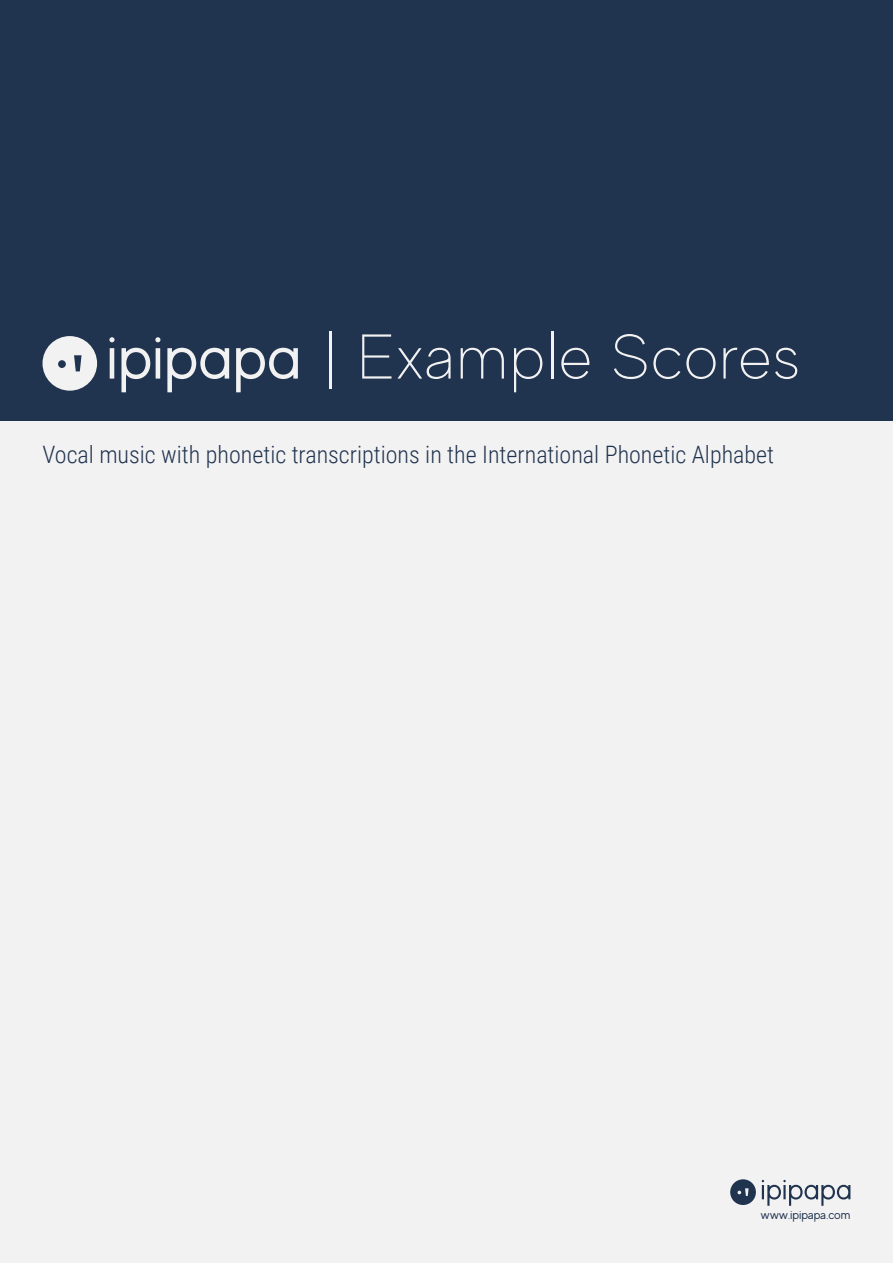
<style>
.page{position:relative;width:893px;height:1263px;background:#f2f2f3}
.page>*{position:absolute;margin:0;border:0;box-sizing:border-box;transform-origin:0 0}
.t1{font:100 63px "MADE Evolve Sans";color:#f2f2f2}
.t2{font:300 24px "Roboto Condensed";color:#21344f}
.t3{font:12.3px "MADE Evolve Sans";color:#21344f}
</style>
<div class="page">
<div style="left:0;top:0;width:893px;height:421px;background:#21344f"></div>
<svg style="left:762px;top:1180px;width:88px;height:26px"></svg>
<svg style="left:730px;top:1179px;width:26px;height:26px"></svg>
<svg style="left:109px;top:337px;width:189px;height:55px"></svg>
<svg style="left:43px;top:336px;width:54px;height:55px"></svg>
<h1 class="t1" style="left:323px;top:331px;width:478px">| Example Scores</h1>
<p class="t2" style="left:43px;top:445px;width:733px">Vocal music with phonetic transcriptions in the International Phonetic Alphabet</p>
<p class="t3" style="left:761px;top:1209px;width:91px">www.ipipapa.com</p>
</div>
